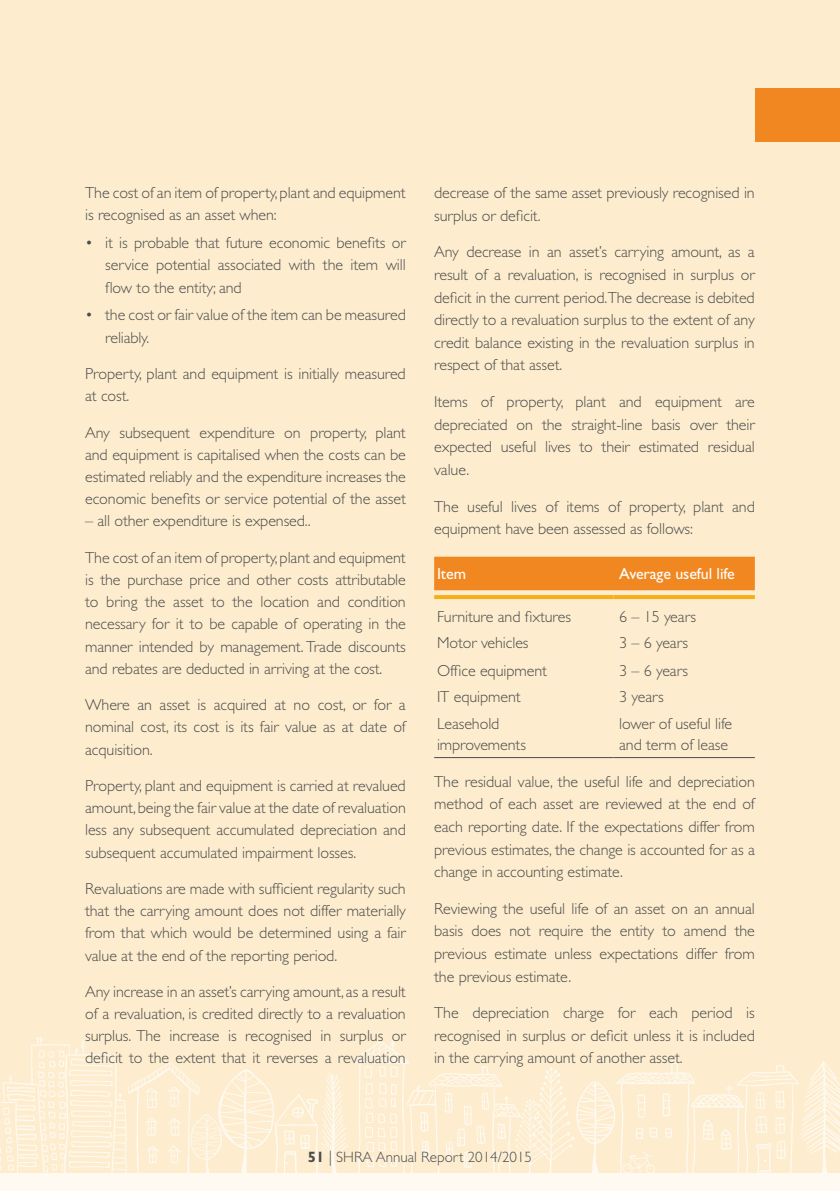
<style>
.page{position:relative;width:840px;height:1191px;background:#fff}
.page>*{position:absolute;margin:0;border:0;box-sizing:border-box;transform-origin:0 0}
.t1{font:300 16px/22.2px "Gill Sans Std";letter-spacing:-.005em;color:#4b4c4d;text-align:justify}
.t2{font:16px "Gill Sans Std";letter-spacing:-.005em;color:#fff}
.t3{font:300 15px "Gill Sans Std";color:#4b4c4d}
.s1{font-weight:700}
</style>
<div class="page">
<div style="left:0;top:0;width:839px;height:1191px;background:#fdedce"></div>
<div style="left:0;top:1174px;width:839px;height:17px;background:#fefaf2"></div>
<svg style="left:0;top:1037px;width:839px;height:137px"></svg>
<hr style="left:351px;top:1173px;width:224px;height:1px;background:#fefaf2">
<div style="left:754px;top:88px;width:85px;height:53px;background:#f18720"></div>
<div style="left:434px;top:556px;width:320px;height:34px;background:#f18720"></div>
<hr style="left:434px;top:757px;width:179px;height:1px;background:#4b4c4d">
<hr style="left:613px;top:757px;width:141px;height:1px;background:#4b4c4d">
<svg style="left:434px;top:595px;width:179px;height:4px"></svg>
<svg style="left:613px;top:595px;width:141px;height:4px"></svg>
<p class="t1" style="left:85px;top:182px;width:322px">The cost of an item of property, plant and equipment is recognised as an asset when:</p>
<p class="t1" style="left:105px;top:232px;width:302px;text-indent:-20px">• it is probable that future economic benefits or service potential associated with the item will flow to the entity; and</p>
<p class="t1" style="left:105px;top:304px;width:302px;text-indent:-20px">• the cost or fair value of the item can be measured reliably.</p>
<p class="t1" style="left:85px;top:363px;width:322px">Property, plant and equipment is initially measured at cost.</p>
<p class="t1" style="left:85px;top:421px;width:322px">Any subsequent expenditure on property, plant and equipment is capitalised when the costs can be estimated reliably and the expenditure increases the economic benefits or service potential of the asset</p>
<p class="t1" style="left:85px;top:510px;width:227px">– all other expenditure is expensed..</p>
<p class="t1" style="left:85px;top:546px;width:322px">The cost of an item of property, plant and equipment is the purchase price and other costs attributable to bring the asset to the location and condition necessary for it to be capable of operating in the manner intended by management. Trade discounts and rebates are deducted in arriving at the cost.</p>
<p class="t1" style="left:85px;top:694px;width:322px">Where an asset is acquired at no cost, or for a nominal cost, its cost is its fair value as at date of acquisition.</p>
<p class="t1" style="left:85px;top:774px;width:322px">Property, plant and equipment is carried at revalued amount, being the fair value at the date of revaluation less any subsequent accumulated depreciation and subsequent accumulated impairment losses.</p>
<p class="t1" style="left:85px;top:877px;width:322px">Revaluations are made with sufficient regularity such that the carrying amount does not differ materially from that which would be determined using a fair value at the end of the reporting period.</p>
<p class="t1" style="left:85px;top:980px;width:322px">Any increase in an asset’s carrying amount, as a result of a revaluation, is credited directly to a revaluation surplus. The increase is recognised in surplus or deficit to the extent that it reverses a revaluation</p>
<p class="t1" style="left:434px;top:182px;width:322px">decrease of the same asset previously recognised in surplus or deficit.</p>
<p class="t1" style="left:434px;top:241px;width:322px">Any decrease in an asset’s carrying amount, as a result of a revaluation, is recognised in surplus or deficit in the current period.The decrease is debited directly to a revaluation surplus to the extent of any credit balance existing in the revaluation surplus in respect of that asset.</p>
<p class="t1" style="left:434px;top:390px;width:322px">Items of property, plant and equipment are depreciated on the straight-line basis over their expected useful lives to their estimated residual value.</p>
<p class="t1" style="left:434px;top:495px;width:322px">The useful lives of items of property, plant and equipment have been assessed as follows:</p>
<p class="t2" style="left:437px;top:564px;width:31px">Item</p>
<p class="t2" style="left:619px;top:564px;width:117px">Average useful life</p>
<p class="t1" style="left:437px;top:606px;width:135px">Furniture and fixtures</p>
<p class="t1" style="left:619px;top:606px;width:78px">6 – 15 years</p>
<p class="t1" style="left:437px;top:632px;width:93px">Motor vehicles</p>
<p class="t1" style="left:619px;top:632px;width:71px">3 – 6 years</p>
<p class="t1" style="left:437px;top:659px;width:111px">Office equipment</p>
<p class="t1" style="left:619px;top:659px;width:71px">3 – 6 years</p>
<p class="t1" style="left:437px;top:686px;width:85px">IT equipment</p>
<p class="t1" style="left:619px;top:686px;width:46px">3 years</p>
<p class="t1" style="left:437px;top:713px;width:90px;line-height:21px">Leasehold improvements</p>
<p class="t1" style="left:619px;top:713px;width:114px;line-height:21px">lower of useful life and term of lease</p>
<p class="t1" style="left:434px;top:770px;width:322px">The residual value, the useful life and depreciation method of each asset are reviewed at the end of each reporting date. If the expectations differ from previous estimates, the change is accounted for as a change in accounting estimate.</p>
<p class="t1" style="left:434px;top:897px;width:322px">Reviewing the useful life of an asset on an annual basis does not require the entity to amend the previous estimate unless expectations differ from the previous estimate.</p>
<p class="t1" style="left:434px;top:1001px;width:322px">The depreciation charge for each period is recognised in surplus or deficit unless it is included in the carrying amount of another asset.</p>
<p class="t3" style="left:308px;top:1148px;width:225px"><span class="s1">51</span> | SHRA Annual Report 2014/2015</p>
</div>
